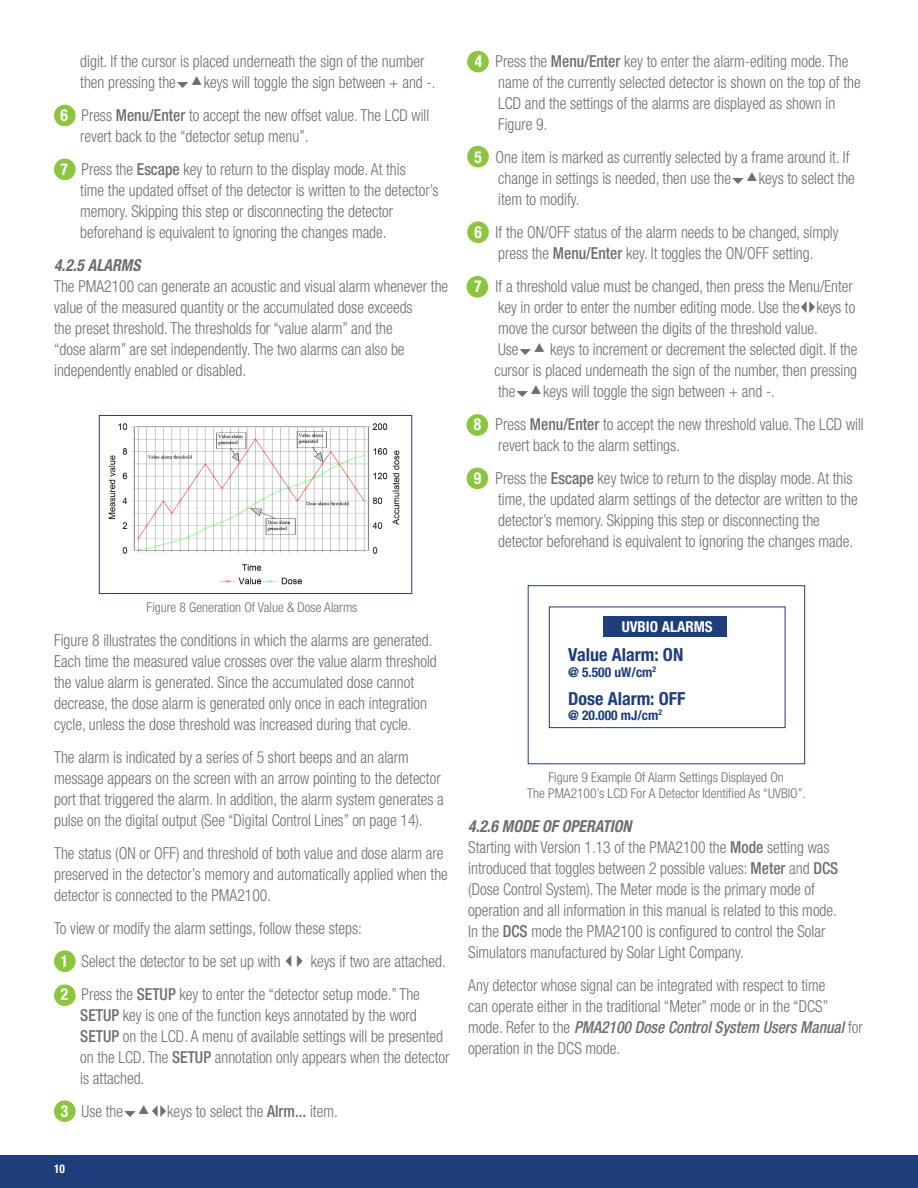
<style>
.page{position:relative;width:918px;height:1188px;background:#fff}
.page>*{position:absolute;margin:0;border:0;box-sizing:border-box;transform-origin:0 0}
.t1{font:700 condensed 18px "Helvetica Neue";color:#1e3d7b}
.t2{font:300 condensed 16.5px "Helvetica Neue";color:#6c6d70;scale:.94 1}
.t3{font:italic 500 condensed 16.5px "Helvetica Neue";color:#6c6d70;scale:.94 1}
.t4{font:italic 700 condensed 16.5px "Helvetica Neue";color:#6c6d70;scale:.94 1}
.t5{font:700 condensed 15px "Helvetica Neue";color:#fff}
.t6{font:300 condensed 13.5px "Helvetica Neue";color:#6c6d70}
.t7{font:700 condensed 13.5px "Helvetica Neue";color:#1e3d7b}
.t8{font:700 condensed 12px "Helvetica Neue";color:#fff;scale:.94 1}
.s1{font-weight:700;color:#fff}
.s2{font-weight:500}
.s3{font-weight:300;font-style:normal}
</style>
<div class="page">
<div style="left:0;top:1155px;width:918px;height:33px;background:#1e3d7b"></div>
<div style="left:54px;top:950px;width:22px;height:22px;background:#8bc63e;border-radius:50%"></div>
<div style="left:54px;top:984px;width:22px;height:22px;background:#8bc63e;border-radius:50%"></div>
<div style="left:54px;top:1100px;width:22px;height:22px;background:#8bc63e;border-radius:50%"></div>
<div style="left:54px;top:105px;width:22px;height:21px;background:#8bc63e;border-radius:50%"></div>
<div style="left:54px;top:159px;width:22px;height:21px;background:#8bc63e;border-radius:50%"></div>
<div style="left:467px;top:51px;width:22px;height:21px;background:#8bc63e;border-radius:50%"></div>
<div style="left:467px;top:146px;width:22px;height:21px;background:#8bc63e;border-radius:50%"></div>
<div style="left:467px;top:221px;width:22px;height:22px;background:#8bc63e;border-radius:50%"></div>
<div style="left:467px;top:276px;width:21px;height:22px;background:#8bc63e;border-radius:50%"></div>
<div style="left:467px;top:414px;width:21px;height:22px;background:#8bc63e;border-radius:50%"></div>
<div style="left:467px;top:468px;width:21px;height:21px;background:#8bc63e;border-radius:50%"></div>
<img style="left:108px;top:423px;width:292px;height:162px">
<div style="left:99px;top:415px;width:313px;height:179px;border:1px solid #1e3d7b"></div>
<div style="left:528px;top:585px;width:277px;height:179px;border:1px solid #1e3d7b"></div>
<div style="left:549px;top:607px;width:236px;height:121px;border:1px solid #1e3d7b"></div>
<div style="left:603px;top:617px;width:124px;height:20px;background:#1e3d7b"></div>
<p class="t2" style="left:80px;top:52px;width:368px">digit. If the cursor is placed underneath the sign of the number</p>
<p class="t2" style="left:80px;top:73px;width:103px">then pressing the</p>
<p class="t2" style="left:204px;top:73px;width:248px">keys will toggle the sign between + and -.</p>
<p class="t2" style="left:60px;top:106px;width:394px"><span class="s1">6</span> Press <span class="s2">Menu/Enter</span> to accept the new offset value. The LCD will</p>
<p class="t2" style="left:80px;top:127px;width:244px">revert back to the “detector setup menu”.</p>
<p class="t2" style="left:60px;top:160px;width:369px"><span class="s1">7</span> Press the <span class="s2">Escape</span> key to return to the display mode. At this</p>
<p class="t2" style="left:80px;top:181px;width:383px">time the updated offset of the detector is written to the detector’s</p>
<p class="t2" style="left:80px;top:202px;width:334px">memory. Skipping this step or disconnecting the detector</p>
<p class="t2" style="left:80px;top:223px;width:327px">beforehand is equivalent to ignoring the changes made.</p>
<p class="t4" style="left:54px;top:255px;width:93px">4.2.5 ALARMS</p>
<p class="t2" style="left:54px;top:277px;width:421px">The PMA2100 can generate an acoustic and visual alarm whenever the</p>
<p class="t2" style="left:54px;top:298px;width:383px">value of the measured quantity or the accumulated dose exceeds</p>
<p class="t2" style="left:54px;top:319px;width:362px">the preset threshold. The thresholds for “value alarm” and the</p>
<p class="t2" style="left:54px;top:340px;width:374px">“dose alarm” are set independently. The two alarms can also be</p>
<p class="t2" style="left:54px;top:361px;width:206px">independently enabled or disabled.</p>
<p class="t2" style="left:475px;top:52px;width:399px"><span class="s1">4</span> Press the <span class="s2">Menu/Enter</span> key to enter the alarm-editing mode. The</p>
<p class="t2" style="left:498px;top:73px;width:387px">name of the currently selected detector is shown on the top of the</p>
<p class="t2" style="left:498px;top:94px;width:360px">LCD and the settings of the alarms are displayed as shown in</p>
<p class="t2" style="left:498px;top:115px;width:54px">Figure 9.</p>
<p class="t2" style="left:474px;top:148px;width:401px"><span class="s1">5</span> One item is marked as currently selected by a frame around it. If</p>
<p class="t2" style="left:498px;top:169px;width:249px">change in settings is needed, then use the</p>
<p class="t2" style="left:759px;top:169px;width:104px">keys to select the</p>
<p class="t2" style="left:498px;top:190px;width:88px">item to modify.</p>
<p class="t2" style="left:474px;top:223px;width:389px"><span class="s1">6</span> If the ON/OFF status of the alarm needs to be changed, simply</p>
<p class="t2" style="left:498px;top:244px;width:337px">press the <span class="s2">Menu/Enter</span> key. It toggles the ON/OFF setting.</p>
<p class="t2" style="left:474px;top:277px;width:404px"><span class="s1">7</span> If a threshold value must be changed, then press the Menu/Enter</p>
<p class="t2" style="left:498px;top:298px;width:382px">key in order to enter the number editing mode. Use the keys to</p>
<p class="t2" style="left:498px;top:319px;width:342px">move the cursor between the digits of the threshold value.</p>
<p class="t2" style="left:498px;top:340px;width:23px">Use</p>
<p class="t2" style="left:550px;top:340px;width:328px">keys to increment or decrement the selected digit. If the</p>
<p class="t2" style="left:494px;top:361px;width:387px">cursor is placed underneath the sign of the number, then pressing</p>
<p class="t2" style="left:498px;top:382px;width:20px">the</p>
<p class="t2" style="left:543px;top:382px;width:248px">keys will toggle the sign between + and -.</p>
<p class="t2" style="left:474px;top:415px;width:416px"><span class="s1">8</span> Press <span class="s2">Menu/Enter</span> to accept the new threshold value. The LCD will</p>
<p class="t2" style="left:498px;top:436px;width:195px">revert back to the alarm settings.</p>
<p class="t2" style="left:474px;top:469px;width:404px"><span class="s1">9</span> Press the <span class="s2">Escape</span> key twice to return to the display mode. At this</p>
<p class="t2" style="left:498px;top:490px;width:384px">time, the updated alarm settings of the detector are written to the</p>
<p class="t2" style="left:498px;top:511px;width:344px">detector’s memory. Skipping this step or disconnecting the</p>
<p class="t2" style="left:498px;top:532px;width:379px">detector beforehand is equivalent to ignoring the changes made.</p>
<p class="t6" style="left:147px;top:599px;width:212px">Figure 8 Generation Of Value &amp; Dose Alarms</p>
<p class="t2" style="left:54px;top:631px;width:404px">Figure 8 illustrates the conditions in which the alarms are generated.</p>
<p class="t2" style="left:54px;top:652px;width:409px">Each time the measured value crosses over the value alarm threshold</p>
<p class="t2" style="left:54px;top:673px;width:384px">the value alarm is generated. Since the accumulated dose cannot</p>
<p class="t2" style="left:54px;top:694px;width:398px">decrease, the dose alarm is generated only once in each integration</p>
<p class="t2" style="left:54px;top:715px;width:382px">cycle, unless the dose threshold was increased during that cycle.</p>
<p class="t2" style="left:54px;top:748px;width:379px">The alarm is indicated by a series of 5 short beeps and an alarm</p>
<p class="t2" style="left:54px;top:769px;width:413px">message appears on the screen with an arrow pointing to the detector</p>
<p class="t2" style="left:54px;top:790px;width:416px">port that triggered the alarm. In addition, the alarm system generates a</p>
<p class="t2" style="left:54px;top:811px;width:394px">pulse on the digital output (See “Digital Control Lines” on page 14).</p>
<p class="t2" style="left:54px;top:844px;width:416px">The status (ON or OFF) and threshold of both value and dose alarm are</p>
<p class="t2" style="left:54px;top:865px;width:420px">preserved in the detector’s memory and automatically applied when the</p>
<p class="t2" style="left:54px;top:886px;width:232px">detector is connected to the PMA2100.</p>
<p class="t2" style="left:54px;top:919px;width:329px">To view or modify the alarm settings, follow these steps:</p>
<p class="t2" style="left:61px;top:952px;width:235px"><span class="s1">1</span> Select the detector to be set up with</p>
<p class="t2" style="left:311px;top:952px;width:145px">keys if two are attached.</p>
<p class="t2" style="left:61px;top:985px;width:384px"><span class="s1">2</span> Press the <span class="s2">SETUP</span> key to enter the “detector setup mode.” The</p>
<p class="t2" style="left:80px;top:1006px;width:359px"><span class="s2">SETUP</span> key is one of the function keys annotated by the word</p>
<p class="t2" style="left:80px;top:1027px;width:387px"><span class="s2">SETUP</span> on the LCD. A menu of available settings will be presented</p>
<p class="t2" style="left:80px;top:1048px;width:394px">on the LCD. The <span class="s2">SETUP</span> annotation only appears when the detector</p>
<p class="t2" style="left:80px;top:1069px;width:70px">is attached.</p>
<p class="t2" style="left:61px;top:1102px;width:68px"><span class="s1">3</span> Use the</p>
<p class="t2" style="left:167px;top:1102px;width:183px">keys to select the <span class="s2">Alrm...</span> item.</p>
<p class="t8" style="left:54px;top:1162px;width:13px">10</p>
<p class="t5" style="left:622px;top:618px;width:92px">UVBIO ALARMS</p>
<p class="t1" style="left:568px;top:644px;width:117px">Value Alarm: ON</p>
<p class="t1" style="left:568px;top:688px;width:119px">Dose Alarm: OFF</p>
<p class="t7" style="left:568px;top:664px;width:90px">@ 5.500 uW/cm<sup>2</sup></p>
<p class="t7" style="left:568px;top:707px;width:96px">@ 20.000 mJ/cm<sup>2</sup></p>
<p class="t6" style="left:549px;top:770px;width:237px">Figure 9 Example Of Alarm Settings Displayed On</p>
<p class="t6" style="left:527px;top:786px;width:280px">The PMA2100’s LCD For A Detector Identified As “UVBIO”.</p>
<p class="t4" style="left:468px;top:816px;width:175px">4.2.6 MODE OF OPERATION</p>
<p class="t2" style="left:468px;top:838px;width:386px">Starting with Version 1.13 of the PMA2100 the <span class="s2">Mode</span> setting was</p>
<p class="t2" style="left:468px;top:859px;width:395px">introduced that toggles between 2 possible values: <span class="s2">Meter</span> and <span class="s2">DCS</span></p>
<p class="t2" style="left:468px;top:880px;width:370px">(Dose Control System). The Meter mode is the primary mode of</p>
<p class="t2" style="left:468px;top:901px;width:394px">operation and all information in this manual is related to this mode.</p>
<p class="t2" style="left:468px;top:922px;width:381px">In the <span class="s2">DCS</span> mode the PMA2100 is configured to control the Solar</p>
<p class="t2" style="left:468px;top:943px;width:295px">Simulators manufactured by Solar Light Company.</p>
<p class="t2" style="left:468px;top:976px;width:381px">Any detector whose signal can be integrated with respect to time</p>
<p class="t2" style="left:468px;top:997px;width:384px">can operate either in the traditional “Meter” mode or in the “DCS”</p>
<p class="t3" style="left:468px;top:1017px;width:421px"><span class="s3">mode. Refer to the</span> PMA2100 Dose Control System Users Manual <span class="s3">for</span></p>
<p class="t2" style="left:468px;top:1039px;width:163px">operation in the DCS mode.</p>
</div>
